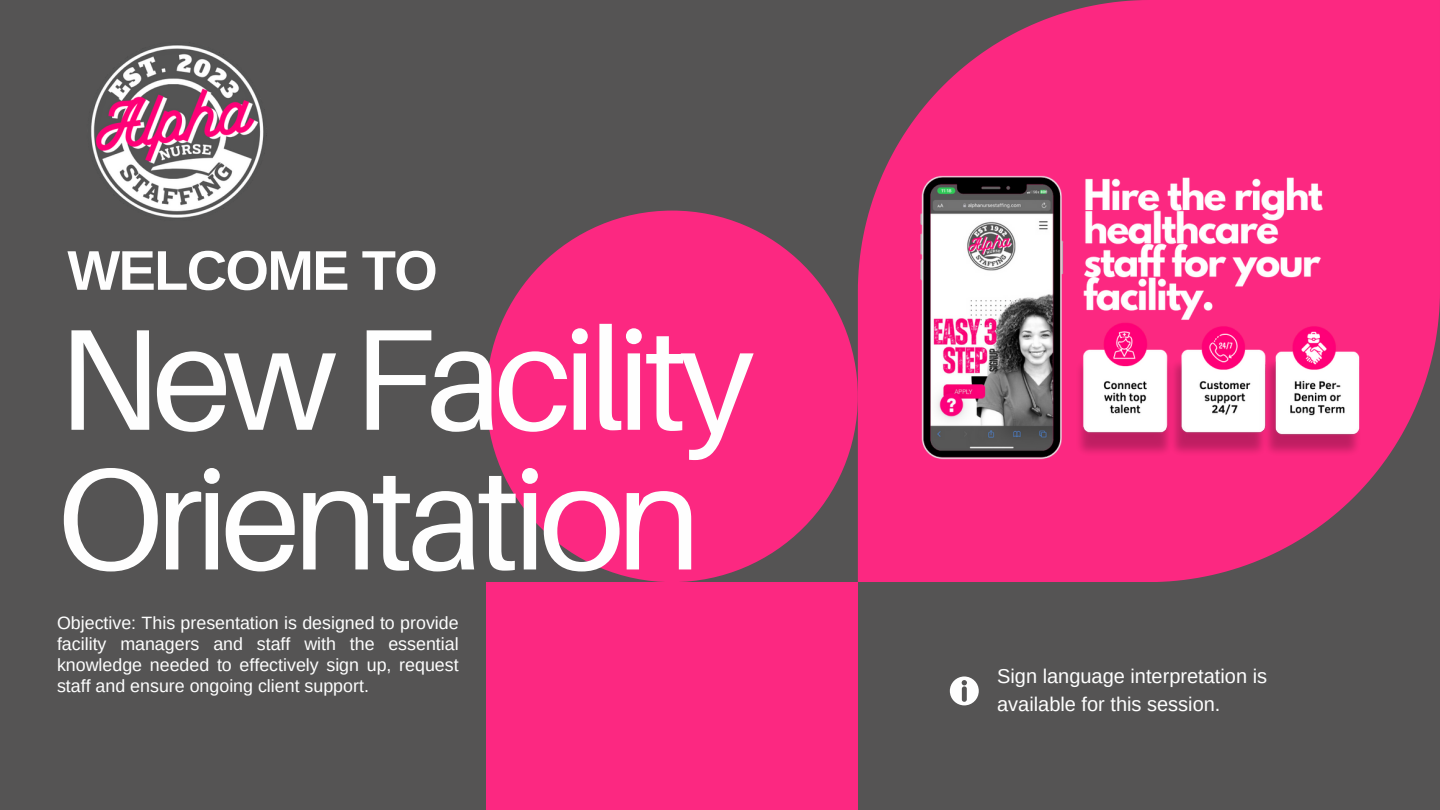
<style>
.page{position:relative;width:1440px;height:810px;background:#555454}
.page>*{position:absolute;margin:0;border:0;box-sizing:border-box;transform-origin:0 0}
.t1{font:144.1px/139.7px "Aileron";letter-spacing:-.055em;color:#fefefe}
.t2{font:700 56px "Arimo";letter-spacing:-.03em;color:#fefefe}
.t3{font:20px/27.8px "Arimo";color:#fefefe}
.t4{font:17.8px/21px "Arimo";color:#fefefe;text-align:justify}
</style>
<div class="page">
<svg style="left:858px;top:0;width:582px;height:582px;fill:#fc2881"></svg>
<div style="left:486px;top:211px;width:372px;height:371px;background:#fc2881;border-radius:50%"></div>
<div style="left:486px;top:582px;width:372px;height:228px;background:#fc2881"></div>
<svg style="left:950px;top:676px;width:29px;height:29px"></svg>
<img style="left:846px;top:37px;width:536px;height:535px">
<img style="left:91px;top:45px;width:176px;height:173px">
<h1 class="t2" style="left:67px;top:239px;width:372px">WELCOME TO</h1>
<p class="t1" style="left:57px;top:307px;width:699px">New Facility<br>Orientation</p>
<h2 class="t4" style="left:57px;top:613px;width:403px">Objective: This presentation is designed to provide facility managers and staff with the essential knowledge needed to effectively sign up, request staff and ensure ongoing client support.</h2>
<p class="t3" style="left:997px;top:663px;width:272px">Sign language interpretation is available for this session.</p>
</div>
